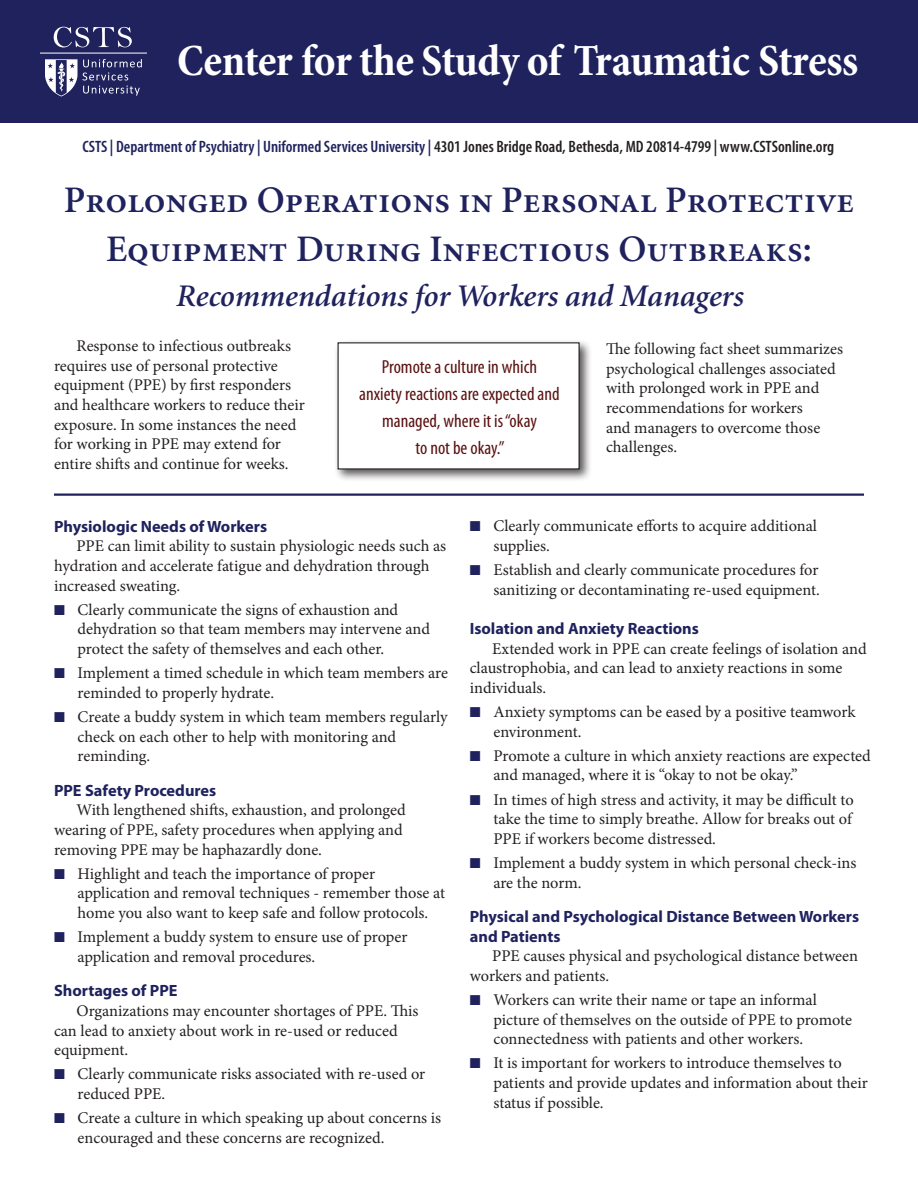
<style>
.page{position:relative;width:918px;height:1188px;background:#fff}
.page>*{position:absolute;margin:0;border:0;box-sizing:border-box;transform-origin:0 0}
.Subhead_2{font:700 condensed 45px "Minion Pro";letter-spacing:-.015em;color:#fff}
.t1{font:37.5px/49.5px "Minion Semibold SC";color:#1f225d;text-align:center}
.h1_sub{font:italic 600 31.5px "Minion";color:#1f225d}
.PQ_centered{font:condensed 18.9px/27px "Myriad Pro";color:#5b1212;text-align:center}
.text{font:600 condensed 16.5px "Myriad Pro";color:#231f20}
.text-2{font:16.35px/19.6px "Minion Pro";letter-spacing:-.005em;color:#231f20}
.t2{font:700 16.35px/19.6px "Myriad Pro";color:#1f225d}
.s1{color:#1f225d}
</style>
<div class="page">
<div style="left:0;top:0;width:918px;height:123px;background:#1f225d"></div>
<svg style="left:83px;top:59px;width:59px;height:37px"></svg>
<svg style="left:45px;top:59px;width:32px;height:38px"></svg>
<hr style="left:40px;top:53px;width:107px;height:1px;background:#fff">
<svg style="left:54px;top:27px;width:78px;height:20px"></svg>
<hr style="left:54px;top:494px;width:810px;height:2px;background:#1f225d">
<div style="left:334px;top:339px;width:258px;height:143px;background:#231f20;opacity:.75"></div>
<div style="left:338px;top:343px;width:241px;height:126px;background:#fff"></div>
<div style="left:338px;top:342px;width:242px;height:128px;border:1px solid #231f20"></div>
<p class="Subhead_2" style="left:177px;top:30px;width:683px">Center for the Study of Traumatic Stress</p>
<p class="text" style="left:82px;top:138px;width:753px"><span class="s1">CSTS | Department of Psychiatry | Uniformed Services University |</span> 4301 Jones Bridge Road, Bethesda, MD 20814-4799 | www.CSTSonline.org</p>
<p class="t1" style="left:64px;top:176px;width:792px">Prolonged Operations in Personal Protective<br>Equipment During Infectious Outbreaks:</p>
<p class="h1_sub" style="left:175px;top:280px;width:569px">Recommendations for Workers and Managers</p>
<p class="text-2" style="left:54px;top:336px;width:252px;text-indent:22px">Response to infectious outbreaks requires use of personal protective equipment (PPE) by first responders and healthcare workers to reduce their exposure. In some instances the need for working in PPE may extend for entire shifts and continue for weeks.</p>
<p class="text-2" style="left:606px;top:339px;width:239px">The following fact sheet summarizes psychological challenges associated with prolonged work in PPE and recommendations for workers<br>and managers to overcome those challenges.</p>
<p class="PQ_centered" style="left:359px;top:354px;width:202px">Promote a culture in which anxiety reactions are expected and managed, where it is “okay</p>
<p class="PQ_centered" style="left:416px;top:435px;width:91px">to not be okay.”</p>
<p class="t2" style="left:54px;top:517px;width:215px">Physiologic Needs of Workers</p>
<p class="text-2" style="left:54px;top:537px;width:394px;text-indent:22px">PPE can limit ability to sustain physiologic needs such as hydration and accelerate fatigue and dehydration through increased sweating.</p>
<p class="text-2" style="left:78px;top:600px;width:354px;text-indent:-24px"><span class="s1">■</span> Clearly communicate the signs of exhaustion and dehydration so that team members may intervene and protect the safety of themselves and each other.</p>
<p class="text-2" style="left:78px;top:663px;width:372px;text-indent:-24px"><span class="s1">■</span> Implement a timed schedule in which team members are reminded to properly hydrate.</p>
<p class="text-2" style="left:78px;top:707px;width:371px;text-indent:-24px"><span class="s1">■</span> Create a buddy system in which team members regularly check on each other to help with monitoring and reminding.</p>
<p class="t2" style="left:54px;top:781px;width:164px">PPE Safety Procedures</p>
<p class="text-2" style="left:54px;top:800px;width:353px;text-indent:22px">With lengthened shifts, exhaustion, and prolonged wearing of PPE, safety procedures when applying and removing PPE may be haphazardly done.</p>
<p class="text-2" style="left:78px;top:864px;width:369px;text-indent:-24px"><span class="s1">■</span> Highlight and teach the importance of proper application and removal techniques - remember those at home you also want to keep safe and follow protocols.</p>
<p class="text-2" style="left:78px;top:927px;width:332px;text-indent:-24px"><span class="s1">■</span> Implement a buddy system to ensure use of proper application and removal procedures.</p>
<p class="t2" style="left:54px;top:981px;width:125px">Shortages of PPE</p>
<p class="text-2" style="left:54px;top:1001px;width:366px;text-indent:22px">Organizations may encounter shortages of PPE. This can lead to anxiety about work in re-used or reduced equipment.</p>
<p class="text-2" style="left:78px;top:1064px;width:349px;text-indent:-24px"><span class="s1">■</span> Clearly communicate risks associated with re-used or reduced PPE.</p>
<p class="text-2" style="left:78px;top:1108px;width:365px;text-indent:-24px"><span class="s1">■</span> Create a culture in which speaking up about concerns is encouraged and these concerns are recognized.</p>
<p class="text-2" style="left:493px;top:517px;width:325px;text-indent:-24px"><span class="s1">■</span> Clearly communicate efforts to acquire additional supplies.</p>
<p class="text-2" style="left:470px;top:560px;width:352px;text-align:right"><span class="s1">■</span> Establish and clearly communicate procedures for sanitizing or decontaminating re-used equipment.</p>
<p class="t2" style="left:470px;top:619px;width:231px">Isolation and Anxiety Reactions</p>
<p class="text-2" style="left:470px;top:639px;width:399px;text-indent:22px">Extended work in PPE can create feelings of isolation and claustrophobia, and can lead to anxiety reactions in some individuals.</p>
<p class="text-2" style="left:493px;top:702px;width:364px;text-indent:-24px"><span class="s1">■</span> Anxiety symptoms can be eased by a positive teamwork environment.</p>
<p class="text-2" style="left:493px;top:746px;width:379px;text-indent:-24px"><span class="s1">■</span> Promote a culture in which anxiety reactions are expected and managed, where it is “okay to not be okay.”</p>
<p class="text-2" style="left:493px;top:790px;width:362px;text-align:justify;text-indent:-24px"><span class="s1">■</span> In times of high stress and activity, it may be difficult to take the time to simply breathe. Allow for breaks out of PPE if workers become distressed.</p>
<p class="text-2" style="left:493px;top:853px;width:365px;text-indent:-24px"><span class="s1">■</span> Implement a buddy system in which personal check-ins are the norm.</p>
<p class="t2" style="left:470px;top:907px;width:391px">Physical and Psychological Distance Between Workers and Patients</p>
<p class="text-2" style="left:470px;top:946px;width:390px;text-indent:22px">PPE causes physical and psychological distance between workers and patients.</p>
<p class="text-2" style="left:493px;top:990px;width:360px;text-indent:-24px"><span class="s1">■</span> Workers can write their name or tape an informal picture of themselves on the outside of PPE to promote connectedness with patients and other workers.</p>
<p class="text-2" style="left:493px;top:1054px;width:376px;text-indent:-24px"><span class="s1">■</span> It is important for workers to introduce themselves to patients and provide updates and information about their status if possible.</p>
</div>
